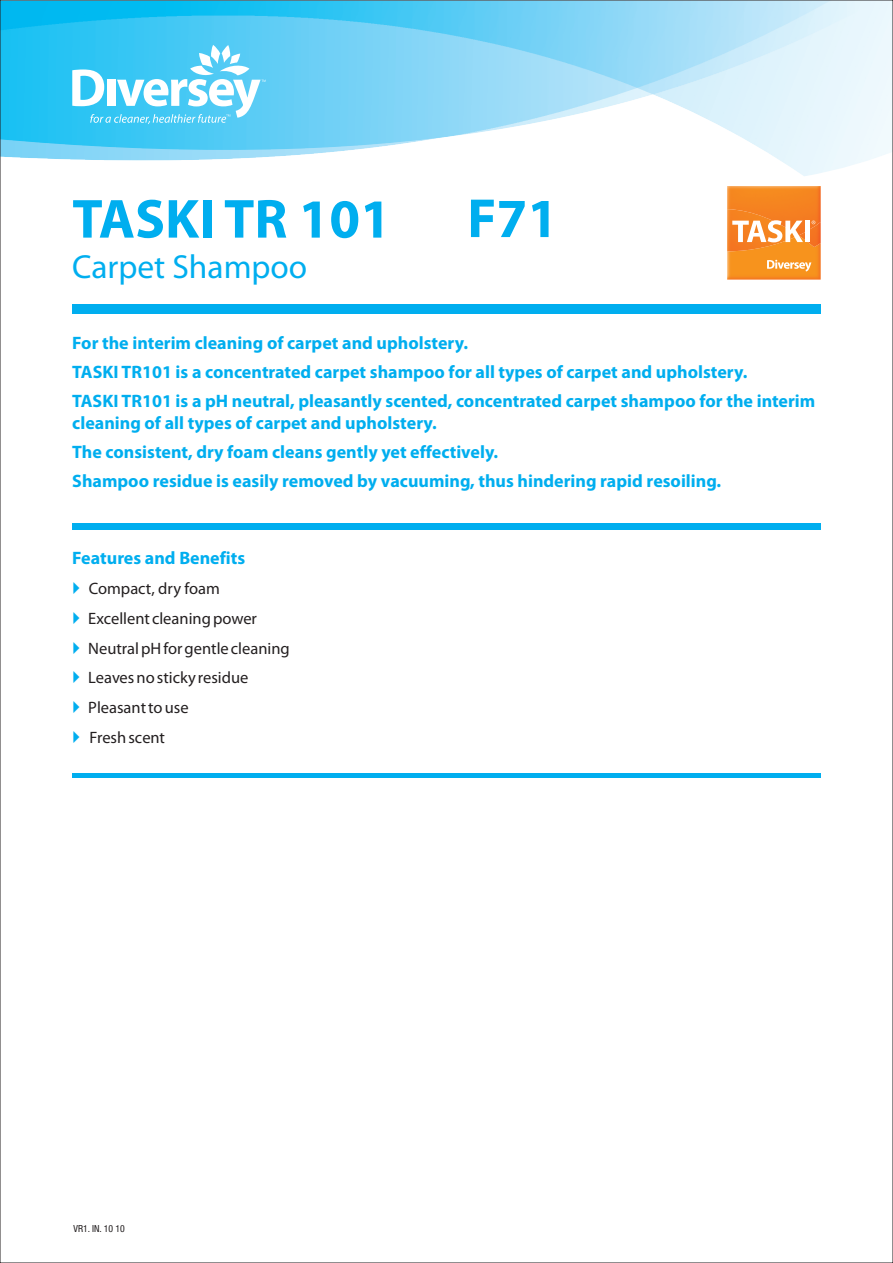
<style>
.page{position:relative;width:893px;height:1263px;background:#fff}
.page>*{position:absolute;margin:0;border:0;box-sizing:border-box;transform-origin:0 0}
.t1{font:700 55.5px "Myriad Pro";color:#00aeef}
.t2{font:33.45px "Myriad Pro";color:#00aeef}
.t3{font:700 18px/29px "Myriad Pro";color:#00aeef}
.t4{font:16.5px/29.7px "Myriad Pro";color:#231f20}
.t5{font:condensed 9.75px "Helvetica Neue LT Pro";color:#231f20}
</style>
<div class="page">
<img style="left:2px;top:2px;width:875px;height:171px">
<svg style="left:72px;top:45px;width:194px;height:79px"></svg>
<div style="left:72px;top:305px;width:749px;height:9px;background:#00aeef"></div>
<div style="left:72px;top:524px;width:749px;height:6px;background:#00aeef"></div>
<div style="left:72px;top:773px;width:749px;height:5px;background:#00aeef"></div>
<img style="left:727px;top:251px;width:94px;height:29px">
<img style="left:727px;top:235px;width:94px;height:16px">
<img style="left:798px;top:235px;width:23px;height:12px">
<img style="left:727px;top:186px;width:94px;height:49px">
<svg style="left:732px;top:220px;width:71px;height:22px"></svg>
<div style="left:805px;top:221px;width:5px;height:21px;background:#fff"></div>
<svg style="left:767px;top:260px;width:44px;height:11px"></svg>
<h1 class="t1" style="left:72px;top:196px;width:320px">TASKI TR 101</h1>
<h1 class="t1" style="left:467px;top:195px;width:92px">F71</h1>
<h2 class="t2" style="left:72px;top:253px;width:237px">Carpet Shampoo</h2>
<p class="t3" style="left:72px;top:330px;width:745px">For the interim cleaning of carpet and upholstery.<br>TASKI TR101 is a concentrated carpet shampoo for all types of carpet and upholstery.<br>TASKI TR101 is a pH neutral, pleasantly scented, concentrated carpet shampoo for the interim</p>
<p class="t3" style="left:72px;top:410px;width:650px">cleaning of all types of carpet and upholstery.<br>The consistent, dry foam cleans gently yet effectively.<br>Shampoo residue is easily removed by vacuuming, thus hindering rapid resoiling.</p>
<p class="t3" style="left:72px;top:545px;width:174px">Features and Benefits</p>
<p class="t4" style="left:88px;top:575px;width:203px">Compact, dry foam<br>Excellent cleaning power<br>Neutral pH for gentle cleaning<br>Leaves no sticky residue<br>Pleasant to use<br>Fresh scent</p>
<p class="t5" style="left:74px;top:1225px;width:53px">VR1. IN. 10 10</p>
</div>
